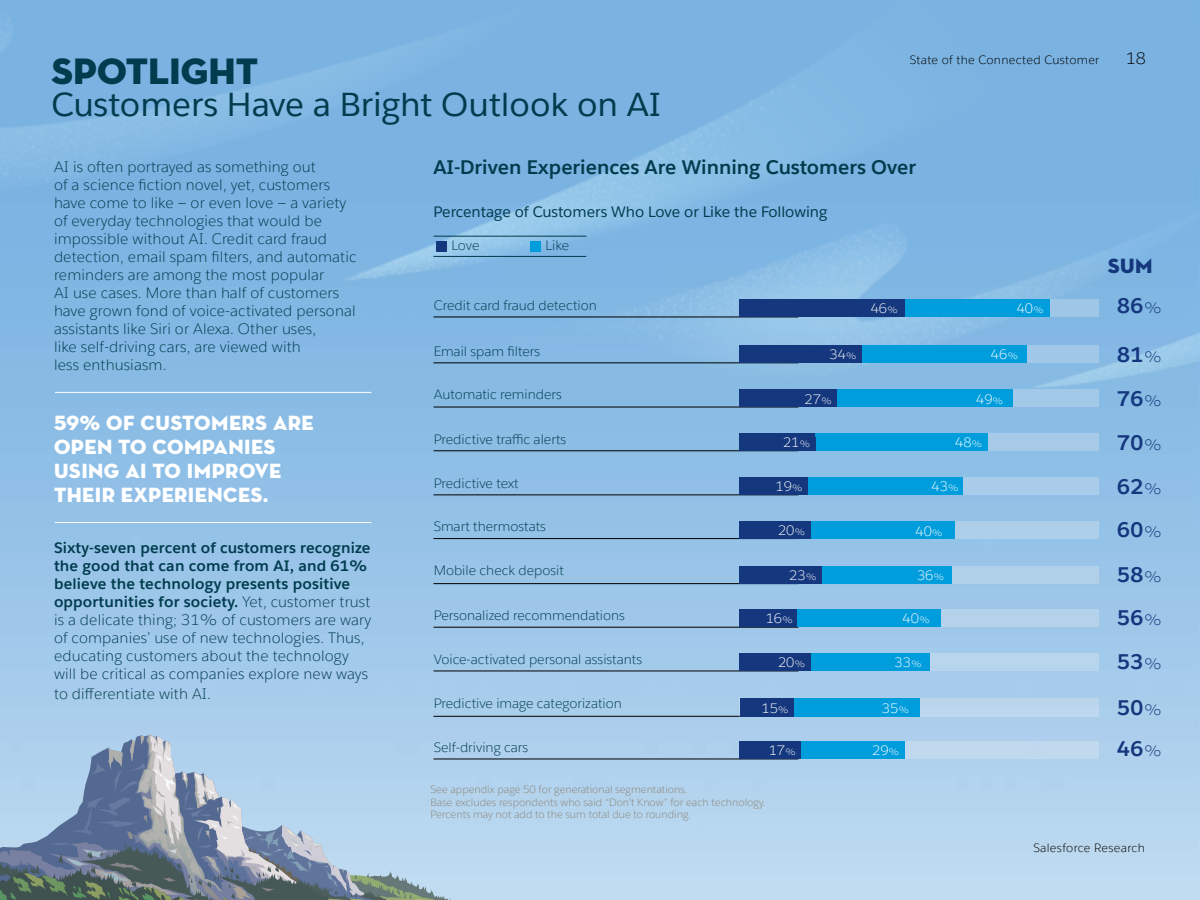
<style>
.page{position:relative;width:1200px;height:900px;background:#fff}
.page>*{position:absolute;margin:0;border:0;box-sizing:border-box;transform-origin:0 0}
.t1{font:37.5px "Neutraface Display Titling";color:#003c4d}
.t2{font:33px "Salesforce Sans";color:#003c4d}
.t3{font:21px/24px "Neutraface Display Titling";letter-spacing:.02em;color:#fff}
.t4{font:700 21px "Salesforce Sans";letter-spacing:.02em;color:#14377d}
.t5{font:21px "Neutraface Display Titling";color:#14377d}
.t6{font:700 19.5px "Salesforce Sans";color:#003c4d}
.t7{font:300 16.5px "Salesforce Sans";color:#000}
.t8{font:300 15px/18px "Salesforce Sans";letter-spacing:.01em;color:#003c4d}
.t9{font:15px "Salesforce Sans";color:#003c4d}
.t10{font:300 13.5px "Salesforce Sans";color:#003c4d}
.t11{font:300 13.5px "Salesforce Sans";color:#fff}
.t12{font:300 12px "Salesforce Sans";letter-spacing:.025em;color:#000}
.t13{font:300 10.5px/12.8px "Salesforce Sans";color:#8c8479}
.s1{font-weight:700}
.s2{font-size:9px}
.s3{font-weight:300;font-size:15px}
</style>
<div class="page">
<img style="left:0;top:252px;width:1200px;height:648px">
<div style="left:222px;top:343px;width:978px;height:110px;background:#89bce5"></div>
<img style="left:202px;top:0;width:998px;height:343px">
<img style="left:0;top:0;width:793px;height:252px">
<hr style="left:434px;top:236px;width:152px;height:1px;background:#003c4d">
<hr style="left:434px;top:256px;width:152px;height:1px;background:#003c4d">
<div style="left:436px;top:241px;width:11px;height:11px;background:#14377d"></div>
<div style="left:531px;top:241px;width:10px;height:11px;background:#009ddc"></div>
<div style="left:740px;top:299px;width:360px;height:18px;background:#9ec6e7"></div>
<hr style="left:433px;top:317px;width:365px;height:1px;background:#000">
<div style="left:905px;top:299px;width:144px;height:18px;background:#009ddc"></div>
<div style="left:740px;top:299px;width:165px;height:18px;background:#14377d"></div>
<hr style="left:433px;top:363px;width:365px;height:1px;background:#000">
<div style="left:740px;top:345px;width:360px;height:18px;background:#a1c7e9"></div>
<div style="left:862px;top:345px;width:165px;height:18px;background:#009ddc"></div>
<div style="left:739px;top:345px;width:123px;height:18px;background:#14377d"></div>
<hr style="left:433px;top:407px;width:365px;height:1px;background:#000">
<div style="left:740px;top:389px;width:360px;height:18px;background:#a2c9e7"></div>
<div style="left:837px;top:389px;width:176px;height:18px;background:#009ddc"></div>
<div style="left:740px;top:389px;width:97px;height:18px;background:#14377d"></div>
<hr style="left:433px;top:451px;width:365px;height:1px;background:#000">
<div style="left:740px;top:433px;width:360px;height:18px;background:#a6cae8"></div>
<div style="left:815px;top:433px;width:173px;height:18px;background:#009ddc"></div>
<div style="left:740px;top:433px;width:75px;height:18px;background:#14377d"></div>
<hr style="left:433px;top:495px;width:365px;height:1px;background:#000">
<div style="left:740px;top:477px;width:360px;height:18px;background:#aacceb"></div>
<div style="left:808px;top:477px;width:155px;height:18px;background:#009ddc"></div>
<div style="left:739px;top:477px;width:69px;height:18px;background:#14377d"></div>
<hr style="left:433px;top:538px;width:365px;height:1px;background:#000">
<div style="left:740px;top:521px;width:360px;height:18px;background:#adcfea"></div>
<div style="left:811px;top:521px;width:144px;height:18px;background:#009ddc"></div>
<div style="left:739px;top:521px;width:72px;height:18px;background:#14377d"></div>
<hr style="left:433px;top:583px;width:365px;height:1px;background:#000">
<div style="left:740px;top:566px;width:360px;height:18px;background:#b0d0ea"></div>
<div style="left:822px;top:566px;width:130px;height:18px;background:#009ddc"></div>
<div style="left:740px;top:566px;width:82px;height:18px;background:#14377d"></div>
<hr style="left:433px;top:627px;width:365px;height:1px;background:#000">
<div style="left:740px;top:609px;width:360px;height:18px;background:#b4d2ec"></div>
<div style="left:797px;top:609px;width:144px;height:18px;background:#009ddc"></div>
<div style="left:739px;top:609px;width:58px;height:18px;background:#14377d"></div>
<hr style="left:433px;top:671px;width:365px;height:1px;background:#000">
<div style="left:740px;top:653px;width:360px;height:18px;background:#b7d5ed"></div>
<div style="left:811px;top:653px;width:119px;height:18px;background:#009ddc"></div>
<div style="left:739px;top:653px;width:72px;height:18px;background:#14377d"></div>
<hr style="left:433px;top:759px;width:365px;height:1px;background:#000">
<div style="left:740px;top:741px;width:360px;height:18px;background:#c0d9ee"></div>
<div style="left:800px;top:741px;width:105px;height:18px;background:#009ddc"></div>
<div style="left:739px;top:741px;width:61px;height:18px;background:#14377d"></div>
<hr style="left:433px;top:716px;width:365px;height:1px;background:#000">
<div style="left:740px;top:698px;width:360px;height:18px;background:#bdd8ee"></div>
<div style="left:794px;top:698px;width:126px;height:18px;background:#009ddc"></div>
<div style="left:740px;top:698px;width:54px;height:18px;background:#14377d"></div>
<hr style="left:55px;top:392px;width:316px;height:1px;background:#fff">
<hr style="left:55px;top:522px;width:316px;height:1px;background:#fff">
<svg style="left:0;top:735px;width:454px;height:165px;background:#96adc3"></svg>
<h1 class="t1" style="left:51px;top:48px;width:208px">SPOTLIGHT</h1>
<h2 class="t2" style="left:51px;top:84px;width:611px">Customers Have a Bright Outlook on AI</h2>
<p class="t12" style="left:910px;top:53px;width:191px">State of the Connected Customer</p>
<p class="t7" style="left:1126px;top:48px;width:22px">18</p>
<p class="t8" style="left:54px;top:158px;width:304px">AI is often portrayed as something out<br>of a science fiction novel, yet, customers have come to like — or even love — a variety of everyday technologies that would be impossible without AI. Credit card fraud detection, email spam filters, and automatic reminders are among the most popular<br>AI use cases. More than half of customers have grown fond of voice-activated personal assistants like Siri or Alexa. Other uses,<br>like self-driving cars, are viewed with<br>less enthusiasm.</p>
<h3 class="t3" style="left:54px;top:411px;width:261px">59% OF CUSTOMERS ARE<br>OPEN TO COMPANIES<br>USING AI TO IMPROVE<br>THEIR EXPERIENCES.</h3>
<p class="t8" style="left:54px;top:539px;width:319px"><span class="s1">Sixty-seven percent of customers recognize the good that can come from AI, and 61% believe the technology presents positive opportunities for society.</span> Yet, customer trust is a delicate thing; 31% of customers are wary of companies’ use of new technologies. Thus, educating customers about the technology will be critical as companies explore new ways</p>
<p class="t8" style="left:54px;top:684px;width:159px">to differentiate with AI.</p>
<h3 class="t6" style="left:434px;top:155px;width:484px">AI-Driven Experiences Are Winning Customers Over</h3>
<p class="t9" style="left:434px;top:202px;width:395px">Percentage of Customers Who Love or Like the Following</p>
<p class="t10" style="left:451px;top:237px;width:30px">Love</p>
<p class="t10" style="left:546px;top:237px;width:25px">Like</p>
<h3 class="t5" style="left:1108px;top:252px;width:46px">SUM</h3>
<p class="t10" style="left:434px;top:297px;width:165px">Credit card fraud detection</p>
<p class="t11" style="left:871px;top:300px;width:29px">46<span class="s2">%</span></p>
<p class="t11" style="left:1017px;top:300px;width:29px">40<span class="s2">%</span></p>
<h3 class="t4" style="left:1117px;top:292px;width:46px">86<span class="s3">%</span></h3>
<p class="t10" style="left:434px;top:343px;width:108px">Email spam filters</p>
<p class="t11" style="left:830px;top:346px;width:29px">34<span class="s2">%</span></p>
<p class="t11" style="left:991px;top:346px;width:29px">46<span class="s2">%</span></p>
<h3 class="t4" style="left:1117px;top:342px;width:46px">81<span class="s3">%</span></h3>
<p class="t10" style="left:434px;top:386px;width:130px">Automatic reminders</p>
<p class="t11" style="left:805px;top:390px;width:29px">27<span class="s2">%</span></p>
<p class="t11" style="left:976px;top:390px;width:29px">49<span class="s2">%</span></p>
<h3 class="t4" style="left:1117px;top:385px;width:46px">76<span class="s3">%</span></h3>
<p class="t10" style="left:434px;top:431px;width:134px">Predictive traffic alerts</p>
<p class="t11" style="left:783px;top:434px;width:29px">21<span class="s2">%</span></p>
<p class="t11" style="left:955px;top:434px;width:29px">48<span class="s2">%</span></p>
<h3 class="t4" style="left:1117px;top:429px;width:46px">70<span class="s3">%</span></h3>
<p class="t10" style="left:434px;top:475px;width:86px">Predictive text</p>
<p class="t11" style="left:776px;top:478px;width:29px">19<span class="s2">%</span></p>
<p class="t11" style="left:932px;top:478px;width:29px">43<span class="s2">%</span></p>
<h3 class="t4" style="left:1117px;top:473px;width:46px">62<span class="s3">%</span></h3>
<p class="t10" style="left:434px;top:518px;width:114px">Smart thermostats</p>
<p class="t11" style="left:778px;top:522px;width:29px">20<span class="s2">%</span></p>
<p class="t11" style="left:915px;top:523px;width:29px">40<span class="s2">%</span></p>
<h3 class="t4" style="left:1117px;top:516px;width:46px">60<span class="s3">%</span></h3>
<p class="t10" style="left:434px;top:562px;width:132px">Mobile check deposit</p>
<p class="t11" style="left:789px;top:567px;width:29px">23<span class="s2">%</span></p>
<p class="t11" style="left:917px;top:567px;width:29px">36<span class="s2">%</span></p>
<h3 class="t4" style="left:1117px;top:561px;width:46px">58<span class="s3">%</span></h3>
<p class="t10" style="left:434px;top:607px;width:193px">Personalized recommendations</p>
<p class="t11" style="left:766px;top:610px;width:29px">16<span class="s2">%</span></p>
<p class="t11" style="left:903px;top:610px;width:29px">40<span class="s2">%</span></p>
<h3 class="t4" style="left:1117px;top:604px;width:46px">56<span class="s3">%</span></h3>
<p class="t10" style="left:434px;top:651px;width:210px">Voice-activated personal assistants</p>
<p class="t11" style="left:778px;top:654px;width:29px">20<span class="s2">%</span></p>
<p class="t11" style="left:895px;top:654px;width:29px">33<span class="s2">%</span></p>
<h3 class="t4" style="left:1117px;top:648px;width:46px">53<span class="s3">%</span></h3>
<p class="t10" style="left:434px;top:695px;width:190px">Predictive image categorization</p>
<p class="t11" style="left:761px;top:700px;width:29px">15<span class="s2">%</span></p>
<p class="t11" style="left:882px;top:700px;width:29px">35<span class="s2">%</span></p>
<h3 class="t4" style="left:1117px;top:694px;width:46px">50<span class="s3">%</span></h3>
<p class="t10" style="left:434px;top:739px;width:96px">Self-driving cars</p>
<p class="t11" style="left:769px;top:742px;width:29px">17<span class="s2">%</span></p>
<p class="t11" style="left:872px;top:742px;width:29px">29<span class="s2">%</span></p>
<h3 class="t4" style="left:1117px;top:735px;width:46px">46<span class="s3">%</span></h3>
<p class="t13" style="left:430px;top:783px;width:337px">See appendix page 50 for generational segmentations.<br>Base excludes respondents who said “Don’t Know” for each technology.<br>Percents may not add to the sum total due to rounding.</p>
<p class="t12" style="left:1033px;top:841px;width:113px">Salesforce Research</p>
</div>
